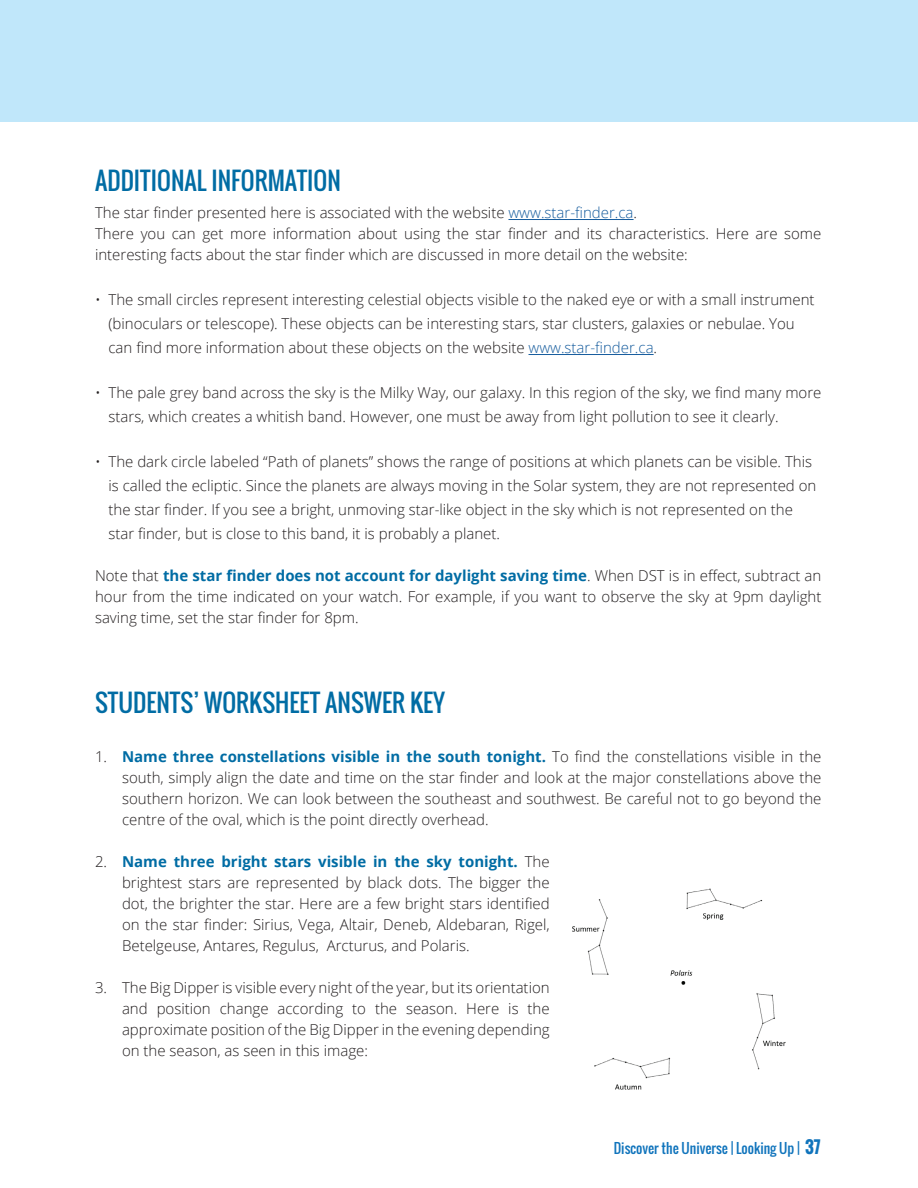
<style>
.page{position:relative;width:918px;height:1188px;background:#fff}
.page>*{position:absolute;margin:0;border:0;box-sizing:border-box;transform-origin:0 0}
.t1{font:24px "Oswald";color:#006ca4}
.t2{font:300 15px/21px "Open Sans";color:#231f20}
.t3{font:13.5px "Oswald";color:#1074bc}
.s1{color:#175d9e}
.s2{font-weight:700;color:#006ca4}
.s3{font-weight:700;font-size:16.5px}
</style>
<div class="page">
<div style="left:0;top:0;width:918px;height:122px;background:#c0e7fa"></div>
<hr style="left:508px;top:219px;width:126px;height:1px;background:#175d9e">
<hr style="left:529px;top:354px;width:125px;height:1px;background:#175d9e">
<img style="left:572px;top:888px;width:214px;height:202px">
<h1 class="t1" style="left:95px;top:162px;width:247px">ADDITIONAL INFORMATION</h1>
<p class="t2" style="left:95px;top:202px;width:728px">The star finder presented here is associated with the website <span class="s1">www.star-finder.ca</span>.<br>There you can get more information about using the star finder and its characteristics. Here are some interesting facts about the star finder which are discussed in more detail on the website:</p>
<p class="t2" style="left:109px;top:288px;width:708px;line-height:24px;text-indent:-14px">• The small circles represent interesting celestial objects visible to the naked eye or with a small instrument (binoculars or telescope). These objects can be interesting stars, star clusters, galaxies or nebulae. You can find more information about these objects on the website <span class="s1">www.star-finder.ca</span>.</p>
<p class="t2" style="left:109px;top:381px;width:714px;line-height:24px;text-indent:-14px">• The pale grey band across the sky is the Milky Way, our galaxy. In this region of the sky, we find many more stars, which creates a whitish band. However, one must be away from light pollution to see it clearly.</p>
<p class="t2" style="left:109px;top:450px;width:709px;line-height:24px;text-indent:-14px">• The dark circle labeled “Path of planets” shows the range of positions at which planets can be visible. This is called the ecliptic. Since the planets are always moving in the Solar system, they are not represented on the star finder. If you see a bright, unmoving star-like object in the sky which is not represented on the star finder, but is close to this band, it is probably a planet.</p>
<p class="t2" style="left:95px;top:565px;width:728px;text-align:justify">Note that <span class="s2">the star finder does not account for daylight saving time</span>. When DST is in effect, subtract an hour from the time indicated on your watch. For example, if you want to observe the sky at 9pm daylight saving time, set the star finder for 8pm.</p>
<h1 class="t1" style="left:95px;top:685px;width:352px">STUDENTS’ WORKSHEET ANSWER KEY</h1>
<p class="t2" style="left:122px;top:746px;width:701px;text-align:justify;text-indent:-27px">1. <span class="s2">Name three constellations visible in the south tonight.</span> To find the constellations visible in the south, simply align the date and time on the star finder and look at the major constellations above the southern horizon. We can look between the southeast and southwest. Be careful not to go beyond the centre of the oval, which is the point directly overhead.</p>
<p class="t2" style="left:122px;top:851px;width:429px;text-align:justify;text-indent:-27px">2. <span class="s2">Name three bright stars visible in the sky tonight.</span> The brightest stars are represented by black dots. The bigger the dot, the brighter the star. Here are a few bright stars identified on the star finder: Sirius, Vega, Altair, Deneb, Aldebaran, Rigel, Betelgeuse, Antares, Regulus, Arcturus, and Polaris.</p>
<p class="t2" style="left:122px;top:977px;width:429px;text-align:justify;text-indent:-27px">3. The Big Dipper is visible every night of the year, but its orientation and position change according to the season. Here is the approximate position of the Big Dipper in the evening depending on the season, as seen in this image:</p>
<p class="t3" style="left:614px;top:1138px;width:208px">Discover the Universe | Looking Up | <span class="s3">37</span></p>
</div>
